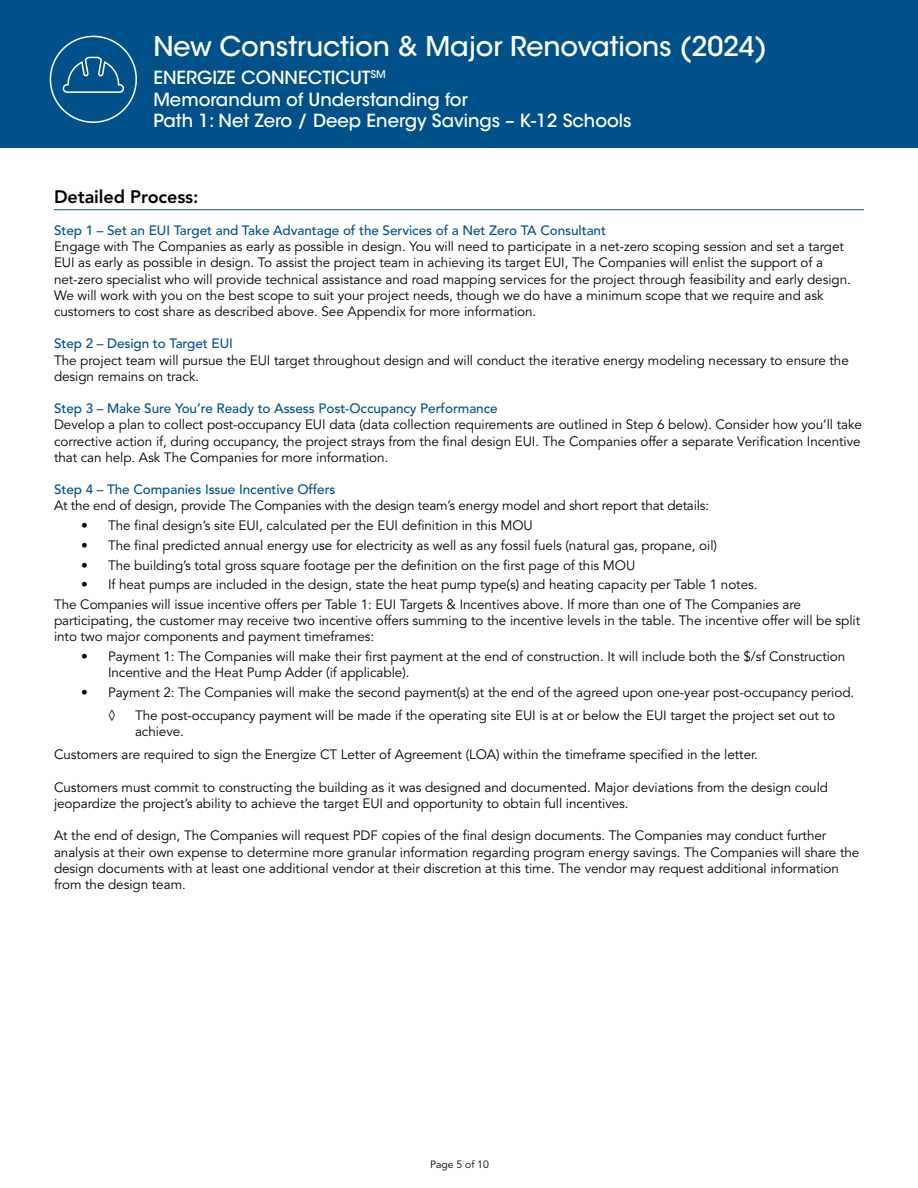
<style>
.page{position:relative;width:918px;height:1188px;background:#fff}
.page>*{position:absolute;margin:0;border:0;box-sizing:border-box;transform-origin:0 0}
.t1{font:500 27px "ITC Avant Garde Std";letter-spacing:-.005em;color:#fff}
.t2{font:500 18px/21.6px "ITC Avant Garde Std";color:#fff}
.t3{font:800 18px "Avenir LT Std";letter-spacing:-.005em;color:#000}
.t4{font:13.5px/16.2px "Avenir LT Std";letter-spacing:-.005em;color:#000}
.t5{font:500 13.5px "Avenir LT Std";letter-spacing:-.005em;color:#005189}
.t6{font:10.5px "Avenir LT Std";letter-spacing:-.005em;color:#000}
</style>
<div class="page">
<div style="left:0;top:0;width:918px;height:148px;background:#005189"></div>
<div style="left:50px;top:36px;width:87px;height:87px;border:2px solid #fff;border-radius:50%"></div>
<svg style="left:62px;top:56px;width:62px;height:37px"></svg>
<hr style="left:54px;top:209px;width:810px;height:1px;background:#005189">
<h1 class="t1" style="left:153px;top:29px;width:615px">New Construction &amp; Major Renovations (2024)</h1>
<h2 class="t2" style="left:153px;top:67px;width:480px">ENERGIZE CONNECTICUT<sup>SM<br></sup>Memorandum of Understanding for<br>Path 1: Net Zero / Deep Energy Savings – K-12 Schools</h2>
<h2 class="t3" style="left:54px;top:186px;width:146px">Detailed Process:</h2>
<p class="t5" style="left:54px;top:223px;width:554px">Step 1 – Set an EUI Target and Take Advantage of the Services of a Net Zero TA Consultant</p>
<p class="t4" style="left:54px;top:239px;width:798px">Engage with The Companies as early as possible in design. You will need to participate in a net-zero scoping session and set a target EUI as early as possible in design. To assist the project team in achieving its target EUI, The Companies will enlist the support of a net-zero specialist who will provide technical assistance and road mapping services for the project through feasibility and early design.<br>We will work with you on the best scope to suit your project needs, though we do have a minimum scope that we require and ask customers to cost share as described above. See Appendix for more information.</p>
<p class="t5" style="left:54px;top:336px;width:180px">Step 2 – Design to Target EUI</p>
<p class="t4" style="left:54px;top:352px;width:796px">The project team will pursue the EUI target throughout design and will conduct the iterative energy modeling necessary to ensure the design remains on track.</p>
<p class="t5" style="left:54px;top:401px;width:445px">Step 3 – Make Sure You’re Ready to Assess Post-Occupancy Performance</p>
<p class="t4" style="left:54px;top:417px;width:810px;text-align:justify">Develop a plan to collect post-occupancy EUI data (data collection requirements are outlined in Step 6 below). Consider how you’ll take corrective action if, during occupancy, the project strays from the final design EUI. The Companies offer a separate Verification Incentive that can help. Ask The Companies for more information.</p>
<p class="t5" style="left:54px;top:482px;width:283px">Step 4 – The Companies Issue Incentive Offers</p>
<p class="t4" style="left:54px;top:498px;width:657px">At the end of design, provide The Companies with the design team’s energy model and short report that details:</p>
<p class="t4" style="left:81px;top:518px;width:453px">• The final design’s site EUI, calculated per the EUI definition in this MOU</p>
<p class="t4" style="left:81px;top:537px;width:638px">• The final predicted annual energy use for electricity as well as any fossil fuels (natural gas, propane, oil)</p>
<p class="t4" style="left:81px;top:557px;width:556px">• The building’s total gross square footage per the definition on the first page of this MOU</p>
<p class="t4" style="left:54px;top:575px;width:749px;line-height:19.6px;text-indent:27px">• If heat pumps are included in the design, state the heat pump type(s) and heating capacity per Table 1 notes.<br>The Companies will issue incentive offers per Table 1: EUI Targets &amp; Incentives above. If more than one of The Companies are</p>
<p class="t4" style="left:54px;top:613px;width:808px">participating, the customer may receive two incentive offers summing to the incentive levels in the table. The incentive offer will be split into two major components and payment timeframes:</p>
<p class="t4" style="left:108px;top:649px;width:739px;text-indent:-27px">• Payment 1: The Companies will make their first payment at the end of construction. It will include both the $/sf Construction<br>Incentive and the Heat Pump Adder (if applicable).</p>
<p class="t4" style="left:108px;top:681px;width:748px;line-height:23.2px;text-indent:-27px">• Payment 2: The Companies will make the second payment(s) at the end of the agreed upon one-year post-occupancy period. ◊</p>
<p class="t4" style="left:135px;top:708px;width:702px">The post-occupancy payment will be made if the operating site EUI is at or below the EUI target the project set out to achieve.</p>
<p class="t4" style="left:54px;top:747px;width:706px">Customers are required to sign the Energize CT Letter of Agreement (LOA) within the timeframe specified in the letter.</p>
<p class="t4" style="left:54px;top:779px;width:776px">Customers must commit to constructing the building as it was designed and documented. Major deviations from the design could jeopardize the project’s ability to achieve the target EUI and opportunity to obtain full incentives.</p>
<p class="t4" style="left:54px;top:828px;width:807px">At the end of design, The Companies will request PDF copies of the final design documents. The Companies may conduct further analysis at their own expense to determine more granular information regarding program energy savings. The Companies will share the design documents with at least one additional vendor at their discretion at this time. The vendor may request additional information from the design team.</p>
<p class="t6" style="left:430px;top:1158px;width:60px">Page 5 of 10</p>
</div>
